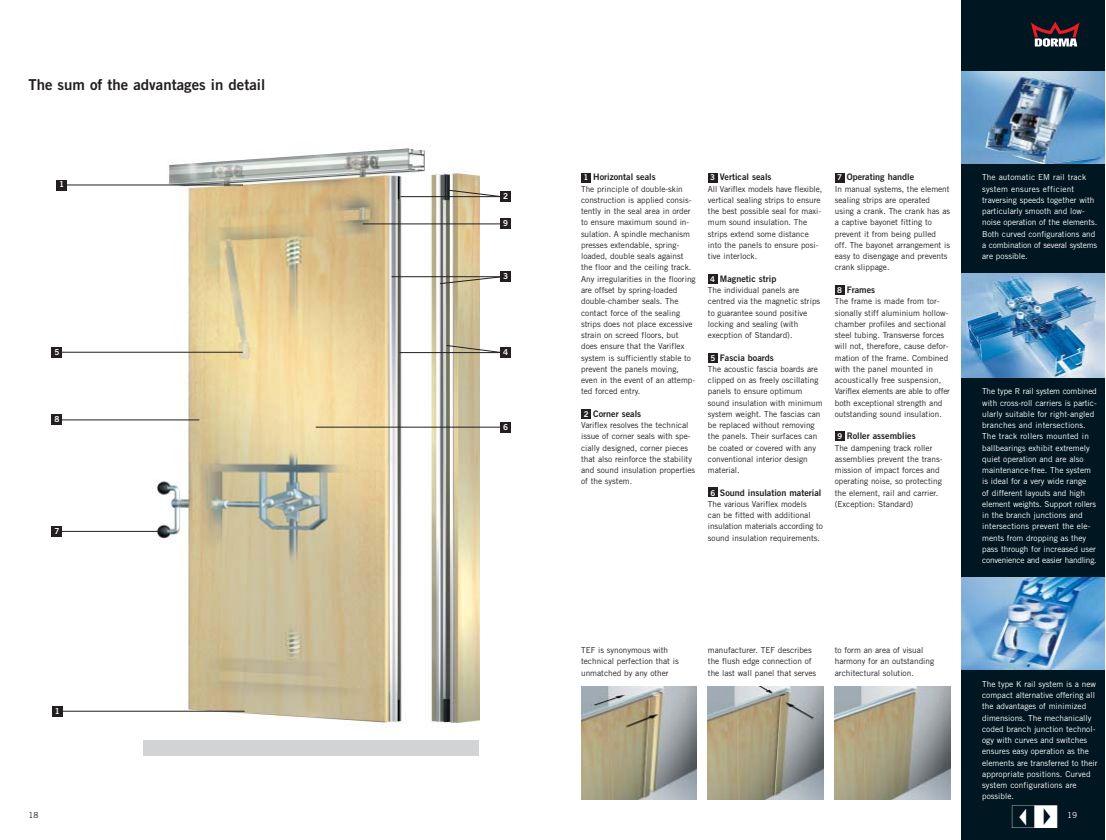
<style>
.page{position:relative;width:1106px;height:840px;background:#fff}
.page>*{position:absolute;margin:0;border:0;box-sizing:border-box;transform-origin:0 0}
.t1{font:26px "Kasten";color:#fff}
.t2{font:15px "Trade Gothic Bold Two";color:#231f20}
.t3{font:9px "Trade Gothic Bold Two";color:#231f20}
.t4{font:8.2px/11.2px "Trade Gothic";color:#231f20}
.t5{font:8.2px/11.2px "Trade Gothic";color:#fff}
.t6{font:8.2px "Trade Gothic Bold Two";color:#fff}
.t7{font:8px "Trade Gothic Bold Two";color:#fff}
</style>
<div class="page">
<div style="left:962px;top:0;width:143px;height:840px;background:#001620"></div>
<div style="left:581px;top:173px;width:10px;height:9px;background:#231f20"></div>
<div style="left:708px;top:173px;width:10px;height:9px;background:#231f20"></div>
<div style="left:708px;top:274px;width:10px;height:10px;background:#231f20"></div>
<div style="left:581px;top:409px;width:10px;height:10px;background:#231f20"></div>
<div style="left:708px;top:353px;width:10px;height:9px;background:#231f20"></div>
<div style="left:708px;top:487px;width:10px;height:10px;background:#231f20"></div>
<svg style="left:1031px;top:22px;width:49px;height:25px"></svg>
<div style="left:144px;top:128px;width:335px;height:627px;background:#d1d3d4"></div>
<img style="left:144px;top:128px;width:335px;height:611px">
<div style="left:57px;top:180px;width:10px;height:10px;background:#231f20"></div>
<div style="left:501px;top:191px;width:10px;height:11px;background:#231f20"></div>
<div style="left:501px;top:272px;width:10px;height:10px;background:#231f20"></div>
<div style="left:501px;top:347px;width:10px;height:11px;background:#231f20"></div>
<div style="left:52px;top:347px;width:10px;height:10px;background:#231f20"></div>
<div style="left:501px;top:422px;width:10px;height:10px;background:#231f20"></div>
<div style="left:52px;top:526px;width:10px;height:10px;background:#231f20"></div>
<div style="left:52px;top:706px;width:10px;height:10px;background:#231f20"></div>
<div style="left:52px;top:415px;width:10px;height:10px;background:#231f20"></div>
<hr style="left:66px;top:185px;width:177px;height:1px;background:#231f20">
<hr style="left:62px;top:420px;width:137px;height:1px;background:#231f20">
<hr style="left:62px;top:352px;width:181px;height:1px;background:#231f20">
<hr style="left:62px;top:531px;width:96px;height:1px;background:#231f20">
<hr style="left:62px;top:711px;width:183px;height:1px;background:#231f20">
<hr style="left:316px;top:427px;width:185px;height:1px;background:#231f20">
<hr style="left:400px;top:352px;width:102px;height:1px;background:#231f20">
<svg style="left:446px;top:345px;width:55px;height:8px"></svg>
<hr style="left:392px;top:276px;width:110px;height:1px;background:#231f20">
<svg style="left:440px;top:276px;width:61px;height:8px"></svg>
<hr style="left:400px;top:196px;width:102px;height:1px;background:#231f20">
<svg style="left:447px;top:189px;width:54px;height:8px"></svg>
<div style="left:501px;top:219px;width:10px;height:10px;background:#231f20"></div>
<hr style="left:363px;top:224px;width:138px;height:1px;background:#231f20">
<img style="left:962px;top:71px;width:143px;height:92px">
<img style="left:962px;top:274px;width:143px;height:103px">
<img style="left:581px;top:687px;width:116px;height:113px">
<img style="left:835px;top:687px;width:115px;height:113px">
<img style="left:708px;top:687px;width:115px;height:113px">
<img style="left:962px;top:577px;width:143px;height:93px">
<div style="left:835px;top:431px;width:10px;height:10px;background:#231f20"></div>
<div style="left:835px;top:285px;width:10px;height:10px;background:#231f20"></div>
<div style="left:835px;top:173px;width:10px;height:9px;background:#231f20"></div>
<h2 class="t2" style="left:28px;top:76px;width:238px">The sum of the advantages in detail</h2>
<p class="t6" style="left:59px;top:179px;width:7px">1</p>
<p class="t6" style="left:503px;top:191px;width:7px">2</p>
<p class="t6" style="left:503px;top:218px;width:7px">9</p>
<p class="t6" style="left:503px;top:271px;width:7px">3</p>
<p class="t6" style="left:54px;top:347px;width:7px">5</p>
<p class="t6" style="left:503px;top:347px;width:7px">4</p>
<p class="t6" style="left:54px;top:414px;width:7px">8</p>
<p class="t6" style="left:54px;top:526px;width:7px">7</p>
<p class="t6" style="left:55px;top:705px;width:7px">1</p>
<p class="t6" style="left:503px;top:422px;width:7px">6</p>
<p class="t3" style="left:593px;top:172px;width:64px">Horizontal seals</p>
<p class="t4" style="left:581px;top:183px;width:116px">The principle of double-skin construction is applied consis&shy;tently in the seal area in order to ensure maximum sound in&shy;sulation. A spindle mechanism presses extendable, spring&shy;loaded, double seals against the floor and the ceiling track.<br>Any irregularities in the flooring are offset by spring-loaded double-chamber seals. The contact force of the sealing strips does not place excessive strain on screed floors, but does ensure that the Variflex system is sufficiently stable to prevent the panels moving, even in the event of an attemp&shy;ted forced entry.</p>
<p class="t3" style="left:593px;top:408px;width:50px">Corner seals</p>
<p class="t4" style="left:581px;top:419px;width:116px">Variflex resolves the technical issue of corner seals with spe&shy;cially designed, corner pieces that also reinforce the stability and sound insulation properties of the system.</p>
<p class="t3" style="left:720px;top:172px;width:53px">Vertical seals</p>
<p class="t4" style="left:708px;top:183px;width:116px">All Variflex models have flexible, vertical sealing strips to ensure the best possible seal for maxi&shy;mum sound insulation. The strips extend some distance into the panels to ensure posi&shy;tive interlock.</p>
<p class="t3" style="left:720px;top:273px;width:58px">Magnetic strip</p>
<p class="t4" style="left:708px;top:284px;width:114px">The individual panels are centred via the magnetic strips to guarantee sound positive locking and sealing (with execption of Standard).</p>
<p class="t3" style="left:720px;top:352px;width:56px">Fascia boards</p>
<p class="t4" style="left:708px;top:363px;width:116px">The acoustic fascia boards are clipped on as freely oscillating panels to ensure optimum sound insulation with minimum system weight. The fascias can be replaced without removing the panels. Their surfaces can be coated or covered with any conventional interior design material.</p>
<p class="t3" style="left:720px;top:487px;width:103px">Sound insulation material</p>
<p class="t4" style="left:708px;top:498px;width:117px">The various Variflex models<br>can be fitted with additional insulation materials according to sound insulation requirements.</p>
<p class="t7" style="left:584px;top:173px;width:6px">1</p>
<p class="t7" style="left:710px;top:173px;width:6px">3</p>
<p class="t7" style="left:710px;top:274px;width:6px">4</p>
<p class="t7" style="left:711px;top:353px;width:6px">5</p>
<p class="t7" style="left:584px;top:409px;width:6px">2</p>
<p class="t7" style="left:711px;top:488px;width:6px">6</p>
<p class="t3" style="left:847px;top:172px;width:69px">Operating handle</p>
<p class="t4" style="left:835px;top:183px;width:117px">In manual systems, the element sealing strips are operated using a crank. The crank has as a captive bayonet fitting to prevent it from being pulled off. The bayonet arrangement is easy to disengage and prevents crank slippage.</p>
<p class="t3" style="left:847px;top:284px;width:30px">Frames</p>
<p class="t4" style="left:835px;top:296px;width:117px">The frame is made from tor&shy;sionally stiff aluminium hollow&shy;chamber profiles and sectional steel tubing. Transverse forces will not, therefore, cause defor&shy;mation of the frame. Combined with the panel mounted in acoustically free suspension,<br>Variflex elements are able to offer both exceptional strength and outstanding sound insulation.</p>
<p class="t3" style="left:847px;top:430px;width:71px">Roller assemblies</p>
<p class="t4" style="left:835px;top:442px;width:109px">The dampening track roller assemblies prevent the trans&shy;mission of impact forces and operating noise, so protecting the element, rail and carrier. (Exception: Standard)</p>
<p class="t7" style="left:837px;top:173px;width:6px">7</p>
<p class="t7" style="left:837px;top:285px;width:6px">8</p>
<p class="t7" style="left:838px;top:431px;width:6px">9</p>
<p class="t5" style="left:982px;top:172px;width:117px">The automatic EM rail track system ensures efficient traversing speeds together with particularly smooth and low&shy;noise operation of the elements.<br>Both curved configurations and a combination of several systems are possible.</p>
<p class="t5" style="left:982px;top:386px;width:116px">The type R rail system combined with cross-roll carriers is partic&shy;ularly suitable for right-angled branches and intersections.<br>The track rollers mounted in ballbearings exhibit extremely quiet operation and are also maintenance-free. The system is ideal for a very wide range<br>of different layouts and high element weights. Support rollers in the branch junctions and intersections prevent the ele&shy;ments from dropping as they pass through for increased user convenience and easier handling.</p>
<p class="t4" style="left:581px;top:644px;width:99px">TEF is synonymous with technical perfection that is unmatched by any other</p>
<p class="t4" style="left:708px;top:644px;width:110px">manufacturer. TEF describes the flush edge connection of the last wall panel that serves</p>
<p class="t4" style="left:835px;top:644px;width:101px">to form an area of visual harmony for an outstanding architectural solution.</p>
<p class="t5" style="left:982px;top:678px;width:117px">The type K rail system is a new compact alternative offering all the advantages of minimized dimensions. The mechanically coded branch junction technol&shy;ogy with curves and switches ensures easy operation as the elements are transferred to their appropriate positions. Curved system configurations are possible.</p>
<h1 class="t1" style="left:1012px;top:804px;width:49px">E</h1>
<p class="t4" style="left:28px;top:810px;width:12px">18</p>
<p class="t5" style="left:1067px;top:810px;width:12px">19</p>
</div>
